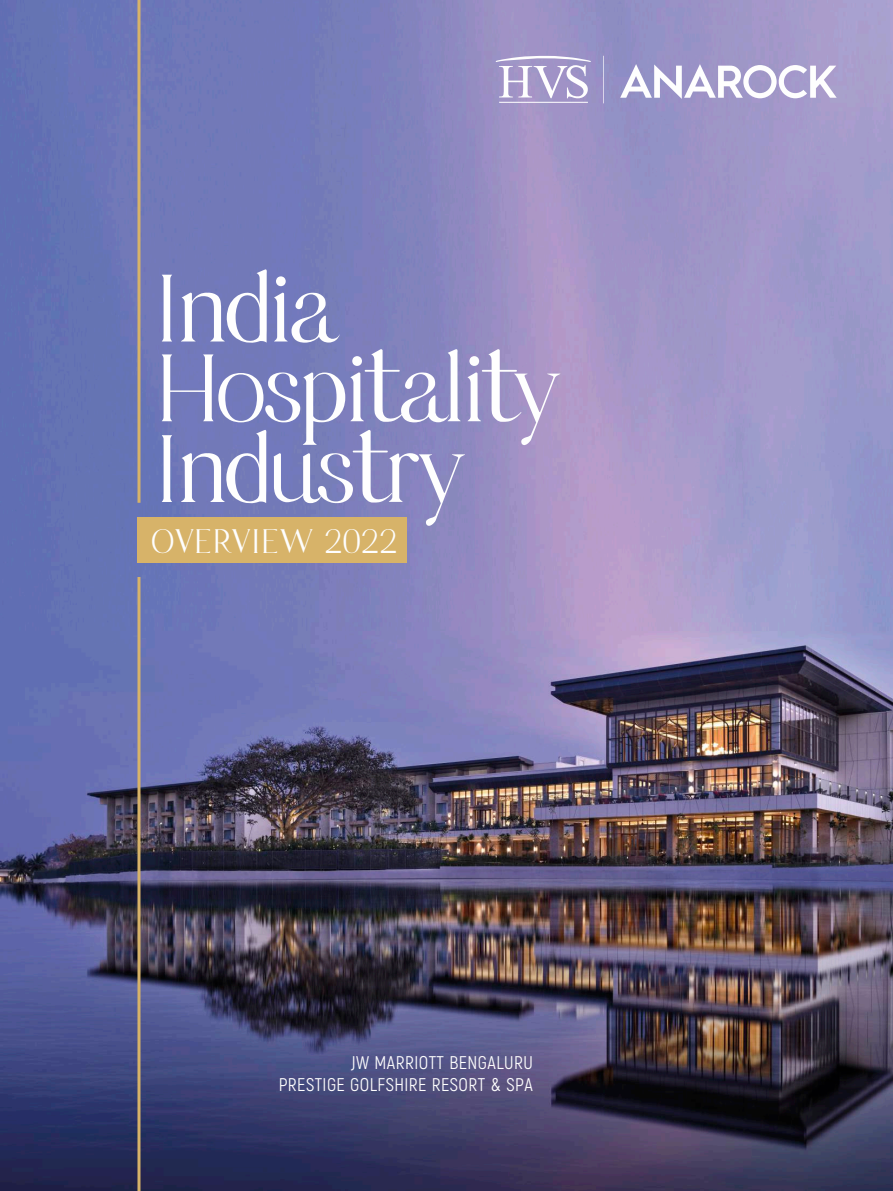
<style>
.page{position:relative;width:893px;height:1191px;background:#fff}
.page>*{position:absolute;margin:0;border:0;box-sizing:border-box;transform-origin:0 0}
.t1{font:89.1px "Naibo";letter-spacing:-.03em;color:#fefefe}
.t2{font:31.65px "Naibo";letter-spacing:.02em;color:#fefefe}
.t3{font:18.3px/22.2px "Akrobat";letter-spacing:.025em;color:#fefefe;text-align:right}
</style>
<div class="page">
<img style="left:0;top:0;width:893px;height:1190px">
<svg style="left:162px;top:354px;width:52px;height:67px"></svg>
<hr style="left:137px;top:0;width:3px;height:503px;background:#d7b369">
<svg style="left:603px;top:56px;width:1px;height:47px"></svg>
<svg style="left:496px;top:56px;width:95px;height:47px"></svg>
<svg style="left:620px;top:64px;width:217px;height:35px"></svg>
<hr style="left:137px;top:577px;width:3px;height:614px;background:#d7b369">
<div style="left:137px;top:518px;width:270px;height:45px;background:#d7b369"></div>
<h1 class="t1" style="left:154px;top:269px;width:183px">India</h1>
<h1 class="t1" style="left:216px;top:349px;width:347px">ospitality</h1>
<h1 class="t1" style="left:154px;top:430px;width:314px">Industry</h1>
<h2 class="t2" style="left:152px;top:528px;width:247px">OVERVIEW 2022</h2>
<p class="t3" style="left:279px;top:1051px;width:256px">JW MARRIOTT BENGALURU<br>PRESTIGE GOLFSHIRE RESORT &amp; SPA</p>
</div>
